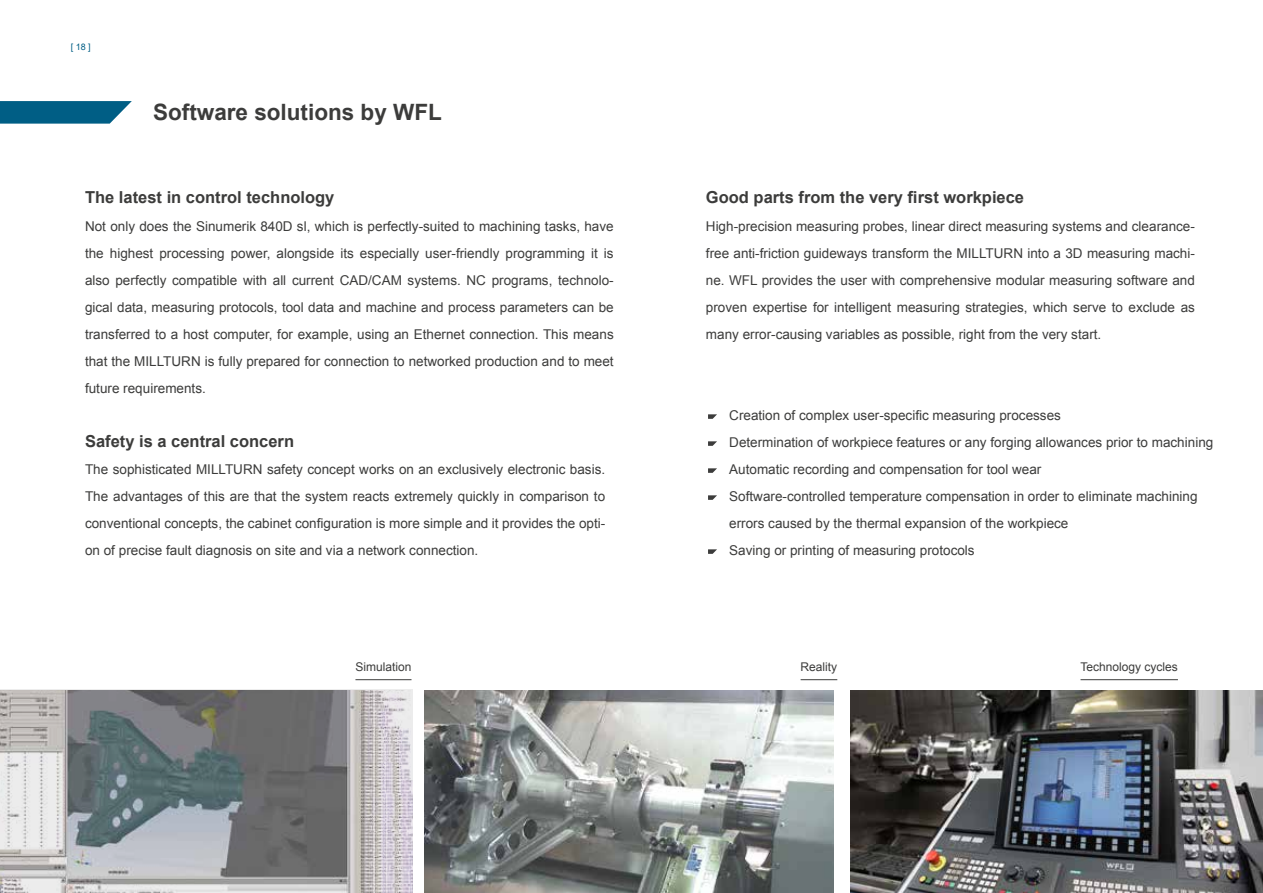
<style>
.page{position:relative;width:1263px;height:893px;background:#fff}
.page>*{position:absolute;margin:0;border:0;box-sizing:border-box;transform-origin:0 0}
.t1{font:700 22.5px "Arial";color:#3c3c3b}
.t2{font:700 16.5px "Arial";color:#3c3c3b}
.t3{font:13.5px/27px "Arial";color:#3c3c3b;text-align:justify}
.t4{font:12px "Arial";color:#3c3c3b}
.t5{font:9px "Arial";color:#005e85}
</style>
<div class="page">
<img style="left:0;top:690px;width:412px;height:203px">
<img style="left:425px;top:690px;width:408px;height:203px">
<img style="left:851px;top:690px;width:412px;height:203px">
<svg style="left:0;top:101px;width:132px;height:23px;background:#1a6e91"></svg>
<svg style="left:708px;top:414px;width:9px;height:5px"></svg>
<svg style="left:708px;top:441px;width:9px;height:5px"></svg>
<svg style="left:708px;top:468px;width:9px;height:5px"></svg>
<svg style="left:708px;top:495px;width:9px;height:5px"></svg>
<svg style="left:708px;top:549px;width:9px;height:5px"></svg>
<hr style="left:801px;top:679px;width:36px;height:1px;background:#3c3c3b">
<hr style="left:1080px;top:679px;width:98px;height:1px;background:#3c3c3b">
<hr style="left:355px;top:679px;width:56px;height:1px;background:#3c3c3b">
<p class="t5" style="left:71px;top:41px;width:22px">[ 18 ]</p>
<h1 class="t1" style="left:153px;top:97px;width:290px">Software solutions by WFL</h1>
<p class="t2" style="left:85px;top:186px;width:251px">The latest in control technology</p>
<p class="t3" style="left:85px;top:213px;width:530px">Not only does the Sinumerik 840D sl, which is perfectly-suited to machining tasks, have the highest processing power, alongside its especially user-friendly programming it is also perfectly compatible with all current CAD/CAM systems. NC programs, technolo&shy;gical data, measuring protocols, tool data and machine and process parameters can be transferred to a host computer, for example, using an Ethernet connection. This means that the MILLTURN is fully prepared for connection to networked production and to meet future requirements.</p>
<p class="t2" style="left:85px;top:431px;width:211px">Safety is a central concern</p>
<p class="t3" style="left:85px;top:456px;width:522px">The sophisticated MILLTURN safety concept works on an exclusively electronic basis.<br>The advantages of this are that the system reacts extremely quickly in comparison to conventional concepts, the cabinet configuration is more simple and it provides the opti&shy;on of precise fault diagnosis on site and via a network connection.</p>
<p class="t2" style="left:706px;top:186px;width:320px">Good parts from the very first workpiece</p>
<p class="t3" style="left:706px;top:213px;width:490px">High-precision measuring probes, linear direct measuring systems and clearance&shy;free anti-friction guideways transform the MILLTURN into a 3D measuring machi&shy;ne. WFL provides the user with comprehensive modular measuring software and proven expertise for intelligent measuring strategies, which serve to exclude as many error-causing variables as possible, right from the very start.</p>
<p class="t3" style="left:729px;top:402px;width:485px;text-align:left">Creation of complex user-specific measuring processes<br>Determination of workpiece features or any forging allowances prior to machining Automatic recording and compensation for tool wear<br>Software-controlled temperature compensation in order to eliminate machining errors caused by the thermal expansion of the workpiece<br>Saving or printing of measuring protocols</p>
<p class="t4" style="left:355px;top:659px;width:58px">Simulation</p>
<p class="t4" style="left:801px;top:659px;width:38px">Reality</p>
<p class="t4" style="left:1080px;top:659px;width:99px">Technology cycles</p>
</div>
